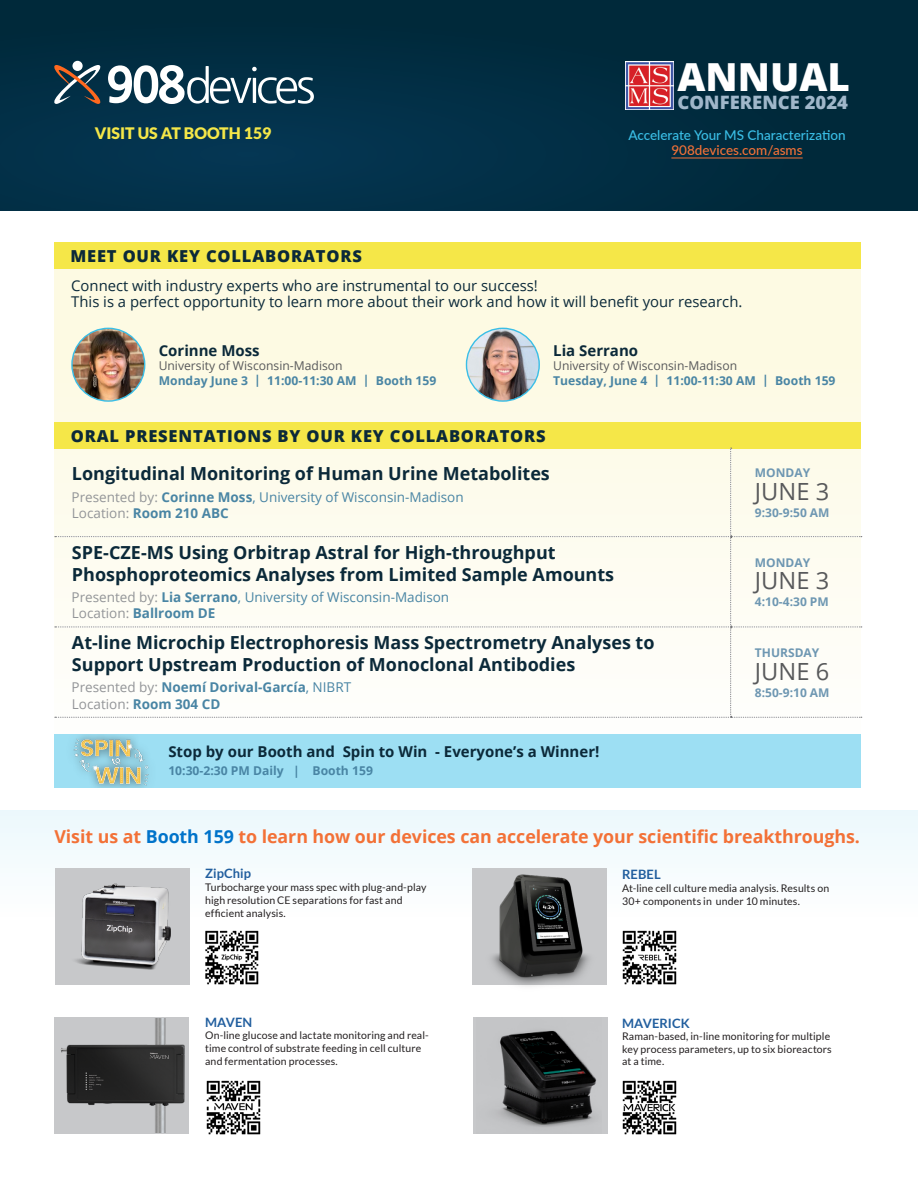
<style>
.page{position:relative;width:918px;height:1188px;background:#fff}
.page>*{position:absolute;margin:0;border:0;box-sizing:border-box;transform-origin:0 0}
.t1{font:800 38.7px "Open Sans";color:#fff}
.t2{font:23.7px "Open Sans";color:#58595b}
.t3{font:800 18.45px "Open Sans";color:#a0b7ca}
.t4{font:700 18px/21.6px "Open Sans";color:#0b2939}
.t5{font:700 17.85px "Open Sans";letter-spacing:-.005em;color:#f37137}
.t6{font:800 16.5px "Open Sans";letter-spacing:.05em;color:#0b2939}
.t7{font:900 15.9px "Lato";color:#f5e748}
.t8{font:700 15px "Open Sans";color:#0b2939}
.t9{font:14.85px/16.5px "Open Sans";color:#0b2939}
.t10{font:13.5px/16.2px "Open Sans";color:#4985a4}
.t11{font:700 13.5px/16.2px "Open Sans";color:#4985a4}
.t12{font:500 13.5px "Lato";color:#3abee6}
.t13{font:500 13.5px "Lato";color:#f37137}
.t14{font:700 12.9px "Lato";letter-spacing:.005em;color:#215e9e}
.t15{font:700 12.15px "Open Sans";color:#4985a4}
.t16{font:12.15px "Open Sans";color:#58595b}
.t17{font:700 12px "Open Sans";color:#6e97b2}
.t18{font:10.5px/12.6px "Lato";letter-spacing:.01em;color:#231f20}
.s1{color:#939598}
.s2{font-weight:700}
.s3{font-weight:400;color:#939598}
.s4{font-weight:400}
.s5{color:#0073ca}
</style>
<div class="page">
<div style="left:0;top:0;width:918px;height:211px;background:linear-gradient(to right,#03314a,#00293a)"></div>
<img style="left:625px;top:61px;width:49px;height:49px">
<hr style="left:671px;top:158px;width:132px;height:1px;background:#f37137">
<svg style="left:54px;top:61px;width:260px;height:43px"></svg>
<div style="left:54px;top:260px;width:806px;height:528px;background:#fdfae3"></div>
<div style="left:54px;top:422px;width:807px;height:27px;background:#f5e748"></div>
<svg style="left:55px;top:448px;width:807px;height:270px"></svg>
<div style="left:0;top:810px;width:918px;height:112px;background:#f4fbfd"></div>
<img style="left:72px;top:328px;width:73px;height:73px;border-radius:36px">
<div style="left:71px;top:328px;width:74px;height:74px;border:1px solid #3abee6;border-radius:50%"></div>
<img style="left:466px;top:328px;width:73px;height:73px;border-radius:36px">
<div style="left:466px;top:328px;width:74px;height:74px;border:1px solid #3abee6;border-radius:50%"></div>
<div style="left:472px;top:869px;width:135px;height:116px;background:#c7c8ca"></div>
<img style="left:491px;top:874px;width:98px;height:112px">
<div style="left:55px;top:869px;width:135px;height:116px;background:#c7c8ca"></div>
<img style="left:75px;top:884px;width:95px;height:85px">
<div style="left:473px;top:1017px;width:135px;height:116px;background:#c7c8ca"></div>
<div style="left:54px;top:1017px;width:135px;height:116px;background:#c7c8ca"></div>
<img style="left:61px;top:1018px;width:124px;height:115px">
<img style="left:496px;top:1030px;width:101px;height:98px">
<div style="left:54px;top:242px;width:806px;height:27px;background:#f5e748"></div>
<div style="left:54px;top:734px;width:806px;height:54px;background:#9ddff3"></div>
<img style="left:73px;top:735px;width:76px;height:53px">
<img style="left:622px;top:930px;width:55px;height:55px">
<img style="left:205px;top:930px;width:54px;height:55px">
<img style="left:622px;top:1080px;width:55px;height:55px">
<img style="left:206px;top:1080px;width:55px;height:55px">
<h3 class="t7" style="left:95px;top:124px;width:178px">VISIT US AT BOOTH 159</h3>
<h3 class="t6" style="left:70px;top:243px;width:293px">MEET OUR KEY COLLABORATORS</h3>
<h1 class="t1" style="left:678px;top:47px;width:174px">ANNUAL</h1>
<h3 class="t3" style="left:678px;top:88px;width:172px">CONFERENCE 2024</h3>
<p class="t12" style="left:628px;top:125px;width:219px">Accelerate Your MS Characterization</p>
<p class="t13" style="left:671px;top:140px;width:133px">908devices.com/asms</p>
<h3 class="t9" style="left:71px;top:277px;width:673px">Connect with industry experts who are instrumental to our success!<br>This is a perfect opportunity to learn more about their work and how it will benefit your research.</h3>
<h3 class="t8" style="left:159px;top:340px;width:103px">Corinne Moss</h3>
<p class="t16" style="left:159px;top:358px;width:185px">University of Wisconsin-Madison</p>
<p class="t15" style="left:159px;top:372px;width:279px">Monday June 3 | 11:00-11:30 AM | Booth 159</p>
<h3 class="t8" style="left:553px;top:340px;width:86px">Lia Serrano</h3>
<p class="t16" style="left:553px;top:358px;width:185px">University of Wisconsin-Madison</p>
<p class="t15" style="left:553px;top:372px;width:284px">Tuesday, June 4 | 11:00-11:30 AM | Booth 159</p>
<h3 class="t6" style="left:71px;top:423px;width:476px">ORAL PRESENTATIONS BY OUR KEY COLLABORATORS</h3>
<h3 class="t4" style="left:72px;top:462px;width:479px">Longitudinal Monitoring of Human Urine Metabolites</h3>
<p class="t10" style="left:72px;top:488px;width:394px"><span class="s1">Presented by:</span> <span class="s2">Corinne Moss</span>, University of Wisconsin-Madison<br><span class="s1">Location:</span> <span class="s2">Room 210 ABC</span></p>
<h3 class="t4" style="left:72px;top:541px;width:544px">SPE-CZE-MS Using Orbitrap Astral for High-throughput<br>Phosphoproteomics Analyses from Limited Sample Amounts</h3>
<p class="t10" style="left:72px;top:589px;width:379px"><span class="s1">Presented by:</span> <span class="s2">Lia Serrano</span>, University of Wisconsin-Madison<br><span class="s1">Location:</span> <span class="s2">Ballroom DE</span></p>
<h3 class="t4" style="left:72px;top:632px;width:584px">At-line Microchip Electrophoresis Mass Spectrometry Analyses to<br>Support Upstream Production of Monoclonal Antibodies</h3>
<p class="t11" style="left:72px;top:679px;width:281px"><span class="s3">Presented by:</span> Noemí Dorival-García<span class="s4">, NIBRT<br></span><span class="s3">Location:</span> Room 304 CD</p>
<h3 class="t8" style="left:168px;top:741px;width:433px">Stop by our Booth and Spin to Win - Everyone’s a Winner!</h3>
<p class="t15" style="left:168px;top:762px;width:206px">10:30-2:30 PM Daily | Booth 159</p>
<p class="t17" style="left:755px;top:464px;width:57px">MONDAY</p>
<h2 class="t2" style="left:755px;top:475px;width:76px">JUNE 3</h2>
<p class="t17" style="left:755px;top:504px;width:76px">9:30-9:50 AM</p>
<p class="t17" style="left:755px;top:554px;width:57px">MONDAY</p>
<h2 class="t2" style="left:755px;top:565px;width:76px">JUNE 3</h2>
<p class="t17" style="left:755px;top:593px;width:75px">4:10-4:30 PM</p>
<p class="t17" style="left:755px;top:644px;width:66px">THURSDAY</p>
<h2 class="t2" style="left:755px;top:655px;width:76px">JUNE 6</h2>
<p class="t17" style="left:755px;top:684px;width:76px">8:50-9:10 AM</p>
<h3 class="t5" style="left:54px;top:824px;width:807px">Visit us at <span class="s5">Booth 159</span> to learn how our devices can accelerate your scientific breakthroughs.</h3>
<p class="t14" style="left:205px;top:866px;width:47px">ZipChip</p>
<p class="t18" style="left:205px;top:881px;width:223px">Turbocharge your mass spec with plug-and-play high resolution CE separations for fast and efficient analysis.</p>
<p class="t14" style="left:205px;top:1015px;width:49px">MAVEN</p>
<p class="t18" style="left:205px;top:1029px;width:225px">On-line glucose and lactate monitoring and real&shy;time control of substrate feeding in cell culture and fermentation processes.</p>
<p class="t14" style="left:622px;top:867px;width:40px">REBEL</p>
<p class="t18" style="left:622px;top:882px;width:209px">At-line cell culture media analysis. Results on<br>30+ components in under 10 minutes.</p>
<p class="t14" style="left:622px;top:1015px;width:69px">MAVERICK</p>
<p class="t18" style="left:622px;top:1030px;width:211px">Raman-based, in-line monitoring for multiple key process parameters, up to six bioreactors at a time.</p>
</div>
